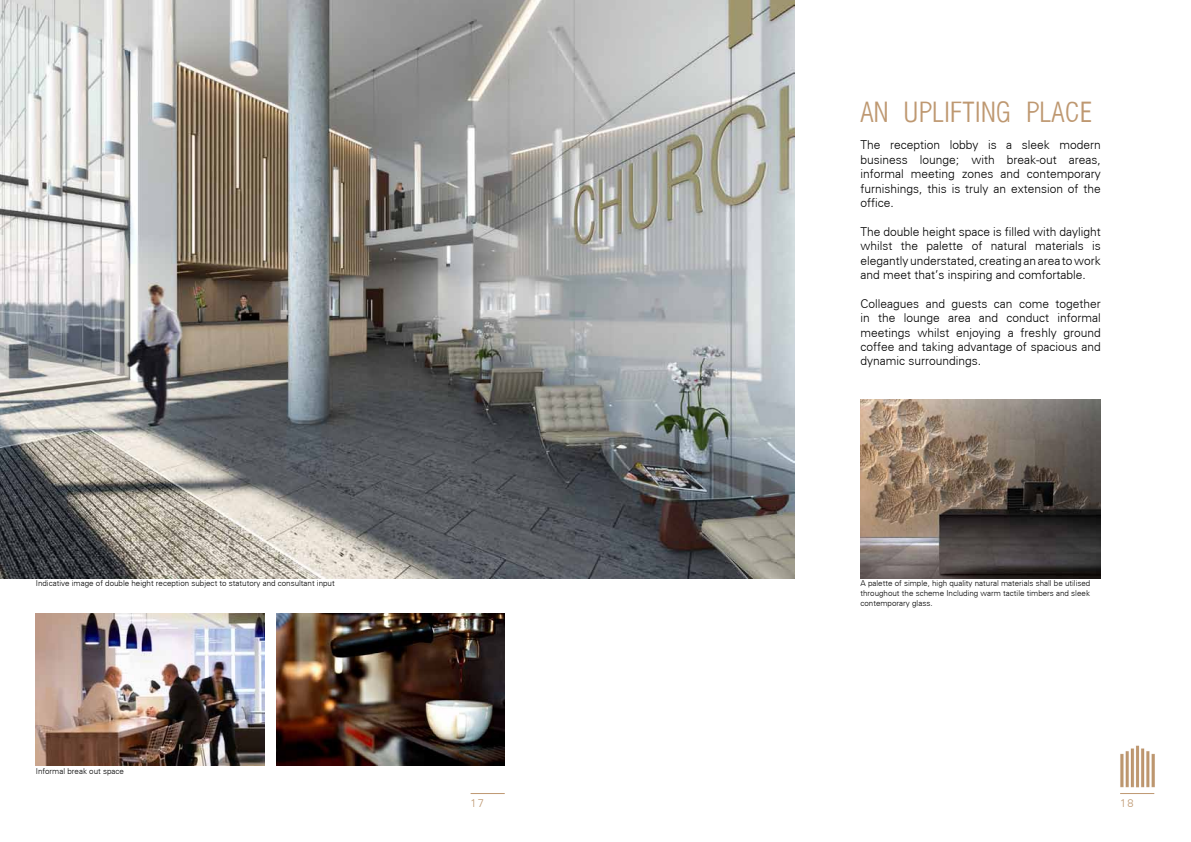
<style>
.page{position:relative;width:1191px;height:842px;background:#fff}
.page>*{position:absolute;margin:0;border:0;box-sizing:border-box;transform-origin:0 0}
.t1{font:300 condensed 31px "Helvetica";color:#be9871}
.t2{font:300 12px/14.4px "Univers";color:#000;text-align:justify}
.t3{font:300 11px "Univers";color:#be9871}
.t4{font:300 8px/9.6px "Univers";color:#000;text-align:justify}
</style>
<div class="page">
<img style="left:1120px;top:745px;width:35px;height:43px">
<hr style="left:1120px;top:793px;width:34px;height:1px;background:#be9871">
<hr style="left:470px;top:793px;width:35px;height:1px;background:#be9871">
<img style="left:0;top:0;width:794px;height:578px">
<img style="left:36px;top:613px;width:228px;height:152px">
<img style="left:276px;top:613px;width:229px;height:152px">
<img style="left:860px;top:400px;width:240px;height:178px">
<h1 class="t1" style="left:860px;top:96px;width:233px">AN UPLIFTING PLACE</h1>
<p class="t2" style="left:860px;top:138px;width:242px">The reception lobby is a sleek modern business lounge; with break-out areas, informal meeting zones and contemporary furnishings, this is truly an extension of the office.</p>
<p class="t2" style="left:860px;top:224px;width:242px">The double height space is filled with daylight whilst the palette of natural materials is elegantly understated, creating an area to work and meet that’s inspiring and comfortable.</p>
<p class="t2" style="left:860px;top:296px;width:242px">Colleagues and guests can come together in the lounge area and conduct informal meetings whilst enjoying a freshly ground coffee and taking advantage of spacious and dynamic surroundings.</p>
<p class="t4" style="left:36px;top:579px;width:300px">Indicative image of double height reception subject to statutory and consultant input</p>
<p class="t4" style="left:860px;top:579px;width:231px">A palette of simple, high quality natural materials shall be utilised throughout the scheme Including warm tactile timbers and sleek contemporary glass.</p>
<p class="t4" style="left:36px;top:766px;width:90px">Informal break out space</p>
<p class="t3" style="left:470px;top:797px;width:15px">17</p>
<p class="t3" style="left:1120px;top:797px;width:15px">18</p>
</div>
